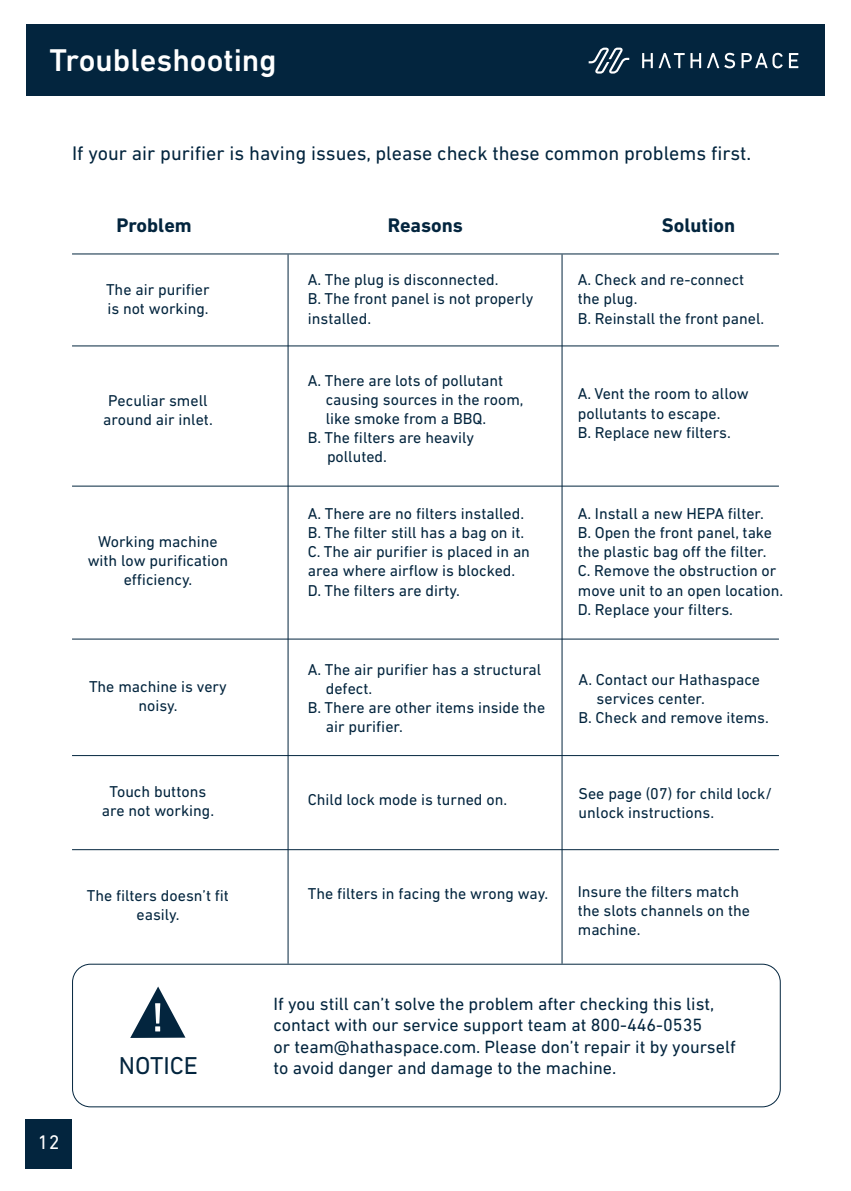
<style>
.page{position:relative;width:851px;height:1191px;background:#fff}
.page>*{position:absolute;margin:0;border:0;box-sizing:border-box;transform-origin:0 0}
.t1{font:500 32px "DIN Next LT Pro";color:#fff}
.t2{font:24.8px "DIN Next LT Pro";color:#03253e}
.t3{font:20px "DIN Next LT Pro";color:#03253e}
.t4{font:700 20px "DIN Next LT Pro";color:#03253e}
.t5{font:20px "DIN Next LT Pro";color:#fff}
.t6{font:18px/21.6px "DIN Next LT Pro";color:#03253e}
.t7{font:16px/19.2px "DIN Next LT Pro";color:#03253e}
</style>
<div class="page">
<div style="left:26px;top:24px;width:798px;height:72px;background:#03253e"></div>
<svg style="left:588px;top:48px;width:41px;height:26px"></svg>
<svg style="left:642px;top:53px;width:156px;height:15px"></svg>
<hr style="left:72px;top:345px;width:706px;height:1px;background:#03253e">
<hr style="left:72px;top:485px;width:706px;height:1px;background:#03253e">
<hr style="left:72px;top:638px;width:706px;height:1px;background:#03253e">
<hr style="left:72px;top:755px;width:706px;height:1px;background:#03253e">
<hr style="left:72px;top:849px;width:706px;height:1px;background:#03253e">
<hr style="left:72px;top:253px;width:706px;height:1px;background:#03253e">
<hr style="left:287px;top:254px;width:1px;height:709px;background:#03253e">
<hr style="left:561px;top:254px;width:1px;height:709px;background:#03253e">
<svg style="left:130px;top:986px;width:55px;height:52px"></svg>
<div style="left:72px;top:963px;width:708px;height:144px;border:1px solid #03253e;border-radius:18px"></div>
<div style="left:25px;top:1119px;width:47px;height:49px;background:#03253e"></div>
<h1 class="t1" style="left:49px;top:41px;width:229px">Troubleshooting</h1>
<p class="t3" style="left:72px;top:141px;width:680px">If your air purifier is having issues, please check these common problems first.</p>
<p class="t4" style="left:116px;top:213px;width:77px">Problem</p>
<p class="t4" style="left:388px;top:213px;width:77px">Reasons</p>
<p class="t4" style="left:662px;top:213px;width:75px">Solution</p>
<p class="t7" style="left:106px;top:280px;width:105px">The air purifier is not working.</p>
<p class="t7" style="left:103px;top:390px;width:111px;text-align:center">Peculiar smell around air inlet.</p>
<p class="t7" style="left:88px;top:531px;width:142px;text-align:center">Working machine with low purification efficiency.</p>
<p class="t7" style="left:89px;top:677px;width:139px;text-align:center">The machine is very noisy.</p>
<p class="t7" style="left:102px;top:782px;width:114px;text-align:center">Touch buttons are not working.</p>
<p class="t7" style="left:87px;top:886px;width:144px;text-align:center">The filters doesn’t fit easily.</p>
<p class="t7" style="left:308px;top:270px;width:227px">A. The plug is disconnected.<br>B. The front panel is not properly installed.</p>
<p class="t7" style="left:308px;top:370px;width:197px">A. There are lots of pollutant</p>
<p class="t7" style="left:326px;top:389px;width:199px">causing sources in the room,</p>
<p class="t7" style="left:326px;top:409px;width:162px">like smoke from a BBQ.</p>
<p class="t7" style="left:308px;top:428px;width:168px">B. The filters are heavily</p>
<p class="t7" style="left:327px;top:447px;width:61px">polluted.</p>
<p class="t7" style="left:308px;top:503px;width:224px">A. There are no filters installed.<br>B. The filter still has a bag on it.<br>C. The air purifier is placed in an area where airflow is blocked.<br>D. The filters are dirty.</p>
<p class="t7" style="left:308px;top:659px;width:235px">A. The air purifier has a structural</p>
<p class="t7" style="left:326px;top:678px;width:48px">defect.</p>
<p class="t7" style="left:308px;top:697px;width:239px">B. There are other items inside the</p>
<p class="t7" style="left:326px;top:717px;width:78px">air purifier.</p>
<p class="t7" style="left:308px;top:790px;width:201px">Child lock mode is turned on.</p>
<p class="t7" style="left:577px;top:270px;width:188px">A. Check and re-connect the plug.<br>B. Reinstall the front panel.</p>
<p class="t7" style="left:577px;top:384px;width:172px">A. Vent the room to allow pollutants to escape.<br>B. Replace new filters.</p>
<p class="t7" style="left:577px;top:503px;width:207px">A. Install a new HEPA filter.<br>B. Open the front panel, take the plastic bag off the filter.<br>C. Remove the obstruction or move unit to an open location.<br>D. Replace your filters.</p>
<p class="t7" style="left:578px;top:669px;width:183px">A. Contact our Hathaspace</p>
<p class="t7" style="left:596px;top:688px;width:110px">services center.</p>
<p class="t7" style="left:578px;top:707px;width:192px">B. Check and remove items.</p>
<p class="t7" style="left:578px;top:784px;width:195px">See page (07) for child lock/ unlock instructions.</p>
<p class="t7" style="left:308px;top:884px;width:242px">The filters in facing the wrong way.</p>
<p class="t7" style="left:577px;top:882px;width:174px">Insure the filters match the slots channels on the machine.</p>
<p class="t5" style="left:38px;top:1130px;width:23px">12</p>
<p class="t6" style="left:273px;top:992px;width:463px">If you still can’t solve the problem after checking this list, contact with our service support team at 800-446-0535<br>or team@hathaspace.com. Please don’t repair it by yourself</p>
<h2 class="t2" style="left:119px;top:1050px;width:80px">NOTICE</h2>
<p class="t6" style="left:273px;top:1057px;width:344px">to avoid danger and damage to the machine.</p>
</div>
